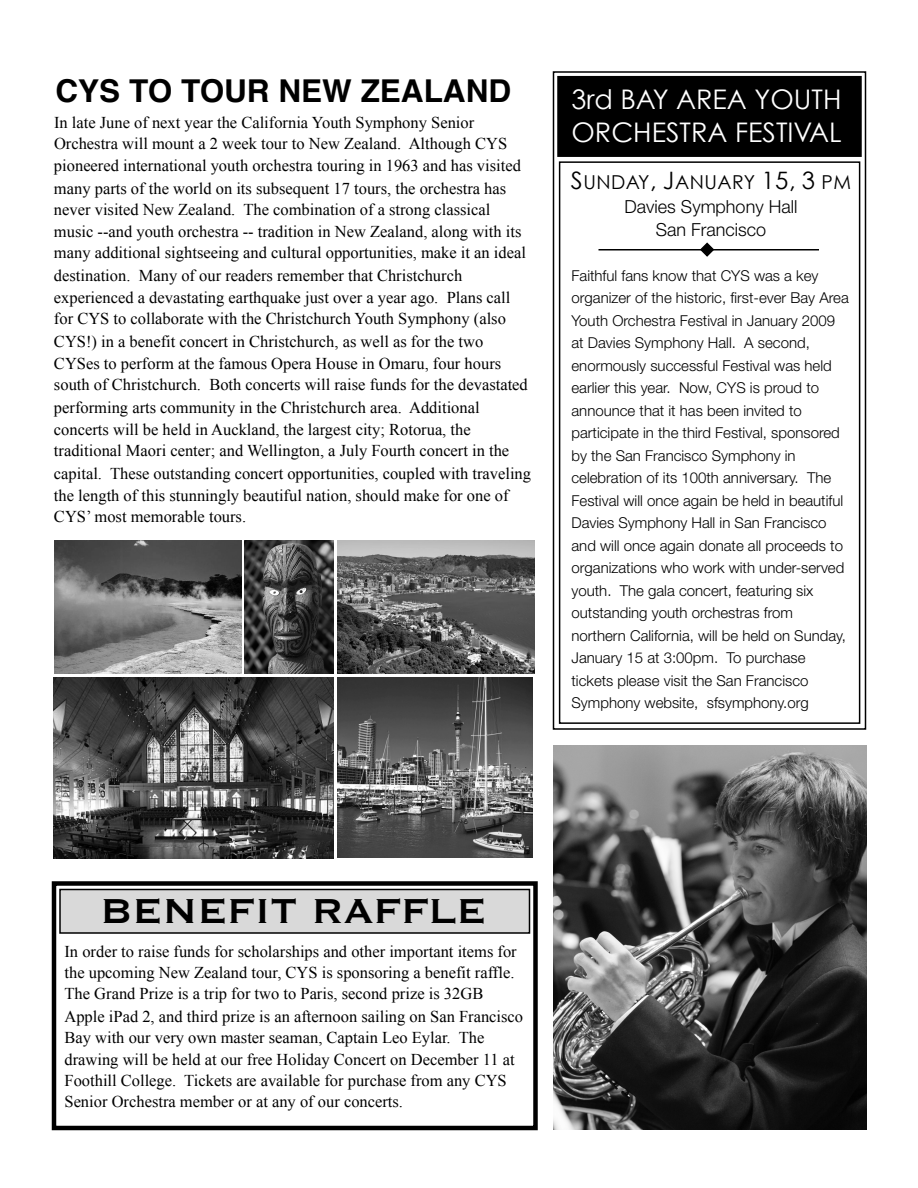
<style>
.page{position:relative;width:918px;height:1188px;background:#fff}
.page>*{position:absolute;margin:0;border:0;box-sizing:border-box;transform-origin:0 0}
.t1{font:45px "Copperplate";color:#000}
.t2{font:700 31.5px "Helvetica";color:#000}
.t3{font:27px/33px "Century Gothic";color:#fff}
.t4{font:19.2px "Century Gothic";letter-spacing:.025em;color:#000}
.t5{font:300 18px/22.5px "Helvetica Neue";color:#000;text-align:center}
.t6{font:16.5px/22.5px "Times New Roman";color:#000}
.t7{font:300 15px/22.5px "Helvetica Neue";color:#000}
.s1{font-size:24px}
</style>
<div class="page">
<img style="left:554px;top:746px;width:313px;height:384px">
<div style="left:59px;top:889px;width:471px;height:45px;background:#d9d9d9;border:2px solid #000"></div>
<div style="left:553px;top:71px;width:313px;height:659px;border:2px solid #000"></div>
<div style="left:557px;top:76px;width:305px;height:81px;background:#000;border:4px solid #000"></div>
<div style="left:559px;top:161px;width:301px;height:563px;border:2px solid #000"></div>
<hr style="left:598px;top:249px;width:221px;height:1px;background:#000">
<svg style="left:699px;top:242px;width:16px;height:15px"></svg>
<div style="left:52px;top:881px;width:486px;height:249px;border:4px solid #000"></div>
<img style="left:245px;top:540px;width:88px;height:133px">
<img style="left:54px;top:678px;width:279px;height:180px">
<img style="left:338px;top:678px;width:195px;height:180px">
<img style="left:54px;top:540px;width:188px;height:134px">
<img style="left:338px;top:540px;width:196px;height:133px">
<h2 class="t2" style="left:56px;top:69px;width:457px">CYS TO TOUR NEW ZEALAND</h2>
<p class="t6" style="left:54px;top:111px;width:455px;line-height:21px">In late June of next year the California Youth Symphony Senior<br>Orchestra will mount a 2 week tour to New Zealand. Although CYS</p>
<p class="t6" style="left:54px;top:154px;width:468px">pioneered international youth orchestra touring in 1963 and has visited many parts of the world on its subsequent 17 tours, the orchestra has</p>
<p class="t6" style="left:54px;top:197px;width:469px">never visited New Zealand. The combination of a strong classical music --and youth orchestra -- tradition in New Zealand, along with its</p>
<p class="t6" style="left:54px;top:241px;width:474px">many additional sightseeing and cultural opportunities, make it an ideal destination. Many of our readers remember that Christchurch experienced a devastating earthquake just over a year ago. Plans call</p>
<p class="t6" style="left:54px;top:307px;width:453px">for CYS to collaborate with the Christchurch Youth Symphony (also<br>CYS!) in a benefit concert in Christchurch, as well as for the two<br>CYSes to perform at the famous Opera House in Omaru, four hours</p>
<p class="t6" style="left:54px;top:373px;width:475px">south of Christchurch. Both concerts will raise funds for the devastated performing arts community in the Christchurch area. Additional concerts will be held in Auckland, the largest city; Rotorua, the</p>
<p class="t6" style="left:54px;top:439px;width:479px">traditional Maori center; and Wellington, a July Fourth concert in the capital. These outstanding concert opportunities, coupled with traveling the length of this stunningly beautiful nation, should make for one of</p>
<p class="t6" style="left:54px;top:505px;width:194px">CYS’ most memorable tours.</p>
<h3 class="t3" style="left:572px;top:82px;width:272px">3rd BAY AREA YOUTH<br>ORCHESTRA FESTIVAL</h3>
<p class="t4" style="left:571px;top:170px;width:282px"><span class="s1">S</span>UNDAY<span class="s1">, J</span>ANUARY <span class="s1">15, 3</span> PM</p>
<p class="t5" style="left:625px;top:195px;width:174px">Davies Symphony Hall<br>San Francisco</p>
<p class="t7" style="left:572px;top:264px;width:279px">Faithful fans know that CYS was a key organizer of the historic, first-ever Bay Area Youth Orchestra Festival in January 2009 at Davies Symphony Hall. A second, enormously successful Festival was held earlier this year. Now, CYS is proud to announce that it has been invited to participate in the third Festival, sponsored by the San Francisco Symphony in celebration of its 100th anniversary. The Festival will once again be held in beautiful Davies Symphony Hall in San Francisco and will once again donate all proceeds to organizations who work with under-served youth. The gala concert, featuring six outstanding youth orchestras from northern California, will be held on Sunday, January 15 at 3:00pm. To purchase tickets please visit the San Francisco Symphony website, sfsymphony.org</p>
<h1 class="t1" style="left:100px;top:881px;width:388px">BENEFIT RAFFLE</h1>
<p class="t6" style="left:64px;top:941px;width:454px;line-height:21px">In order to raise funds for scholarships and other important items for the upcoming New Zealand tour, CYS is sponsoring a benefit raffle.<br>The Grand Prize is a trip for two to Paris, second prize is 32GB</p>
<p class="t6" style="left:64px;top:1005px;width:460px;line-height:21px">Apple iPad 2, and third prize is an afternoon sailing on San Francisco<br>Bay with our very own master seaman, Captain Leo Eylar. The</p>
<p class="t6" style="left:64px;top:1049px;width:452px;line-height:21px">drawing will be held at our free Holiday Concert on December 11 at<br>Foothill College. Tickets are available for purchase from any CYS<br>Senior Orchestra member or at any of our concerts.</p>
</div>
